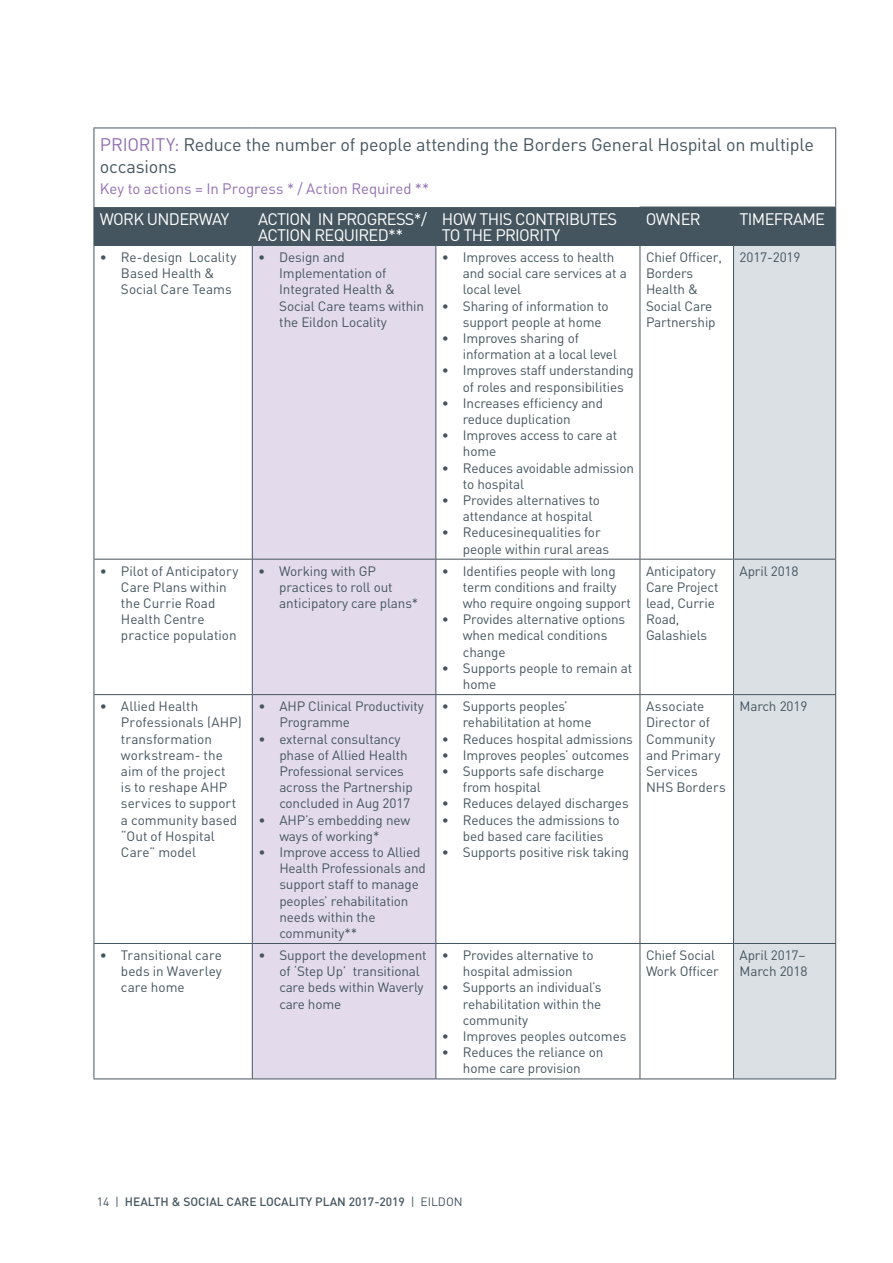
<style>
.page{position:relative;width:893px;height:1263px;background:#fff}
.page>*{position:absolute;margin:0;border:0;box-sizing:border-box;transform-origin:0 0}
.t1{font:18px/21.6px "DIN";letter-spacing:-.015em;color:#45555f}
.t2{font:16.5px/16.5px "DIN";letter-spacing:-.04em;color:#fff}
.t3{font:15px "DIN";letter-spacing:-.005em;color:#936fb0}
.t4{font:13.5px/16.2px "DIN";letter-spacing:-.01em;color:#45555f}
.t5{font:500 12px "DIN";color:#45555f}
.s1{color:#936fb0}
.s2{font-weight:400}
</style>
<div class="page">
<div style="left:95px;top:207px;width:740px;height:38px;background:#45555f"></div>
<div style="left:253px;top:246px;width:182px;height:832px;background:#e3dbec"></div>
<div style="left:734px;top:246px;width:101px;height:832px;background:#dbe0e5"></div>
<hr style="left:435px;top:207px;width:1px;height:38px;background:#45555f">
<hr style="left:640px;top:207px;width:1px;height:38px;background:#45555f">
<hr style="left:733px;top:207px;width:1px;height:38px;background:#45555f">
<hr style="left:835px;top:207px;width:1px;height:38px;background:#45555f">
<hr style="left:94px;top:245px;width:158px;height:1px;background:#45555f">
<hr style="left:252px;top:245px;width:184px;height:1px;background:#45555f">
<hr style="left:436px;top:245px;width:204px;height:1px;background:#45555f">
<hr style="left:435px;top:246px;width:1px;height:313px;background:#45555f">
<hr style="left:640px;top:245px;width:93px;height:1px;background:#45555f">
<hr style="left:640px;top:246px;width:1px;height:313px;background:#45555f">
<hr style="left:733px;top:245px;width:103px;height:1px;background:#45555f">
<hr style="left:733px;top:246px;width:1px;height:313px;background:#45555f">
<hr style="left:835px;top:246px;width:1px;height:313px;background:#45555f">
<hr style="left:94px;top:559px;width:158px;height:1px;background:#45555f">
<hr style="left:252px;top:559px;width:184px;height:1px;background:#45555f">
<hr style="left:436px;top:559px;width:204px;height:1px;background:#45555f">
<hr style="left:435px;top:559px;width:1px;height:135px;background:#45555f">
<hr style="left:640px;top:559px;width:93px;height:1px;background:#45555f">
<hr style="left:640px;top:559px;width:1px;height:135px;background:#45555f">
<hr style="left:733px;top:559px;width:103px;height:1px;background:#45555f">
<hr style="left:733px;top:559px;width:1px;height:135px;background:#45555f">
<hr style="left:835px;top:559px;width:1px;height:135px;background:#45555f">
<hr style="left:94px;top:694px;width:158px;height:1px;background:#45555f">
<hr style="left:252px;top:694px;width:184px;height:1px;background:#45555f">
<hr style="left:436px;top:694px;width:204px;height:1px;background:#45555f">
<hr style="left:435px;top:695px;width:1px;height:248px;background:#45555f">
<hr style="left:640px;top:694px;width:93px;height:1px;background:#45555f">
<hr style="left:640px;top:695px;width:1px;height:248px;background:#45555f">
<hr style="left:733px;top:694px;width:103px;height:1px;background:#45555f">
<hr style="left:733px;top:695px;width:1px;height:248px;background:#45555f">
<hr style="left:835px;top:695px;width:1px;height:248px;background:#45555f">
<hr style="left:435px;top:944px;width:1px;height:134px;background:#45555f">
<hr style="left:640px;top:944px;width:1px;height:134px;background:#45555f">
<hr style="left:733px;top:944px;width:1px;height:134px;background:#45555f">
<hr style="left:835px;top:944px;width:1px;height:134px;background:#45555f">
<hr style="left:94px;top:207px;width:1px;height:38px;background:#45555f">
<hr style="left:252px;top:207px;width:1px;height:38px;background:#45555f">
<hr style="left:640px;top:207px;width:93px;height:1px;background:#45555f">
<hr style="left:733px;top:207px;width:103px;height:1px;background:#45555f">
<hr style="left:94px;top:246px;width:1px;height:313px;background:#45555f">
<hr style="left:252px;top:246px;width:1px;height:313px;background:#45555f">
<hr style="left:94px;top:559px;width:1px;height:135px;background:#45555f">
<hr style="left:252px;top:559px;width:1px;height:135px;background:#45555f">
<hr style="left:94px;top:695px;width:1px;height:248px;background:#45555f">
<hr style="left:252px;top:695px;width:1px;height:248px;background:#45555f">
<hr style="left:94px;top:944px;width:1px;height:134px;background:#45555f">
<hr style="left:252px;top:944px;width:1px;height:134px;background:#45555f">
<hr style="left:94px;top:128px;width:158px;height:1px;background:#45555f">
<hr style="left:94px;top:128px;width:1px;height:79px;background:#45555f">
<hr style="left:252px;top:128px;width:184px;height:1px;background:#45555f">
<hr style="left:436px;top:128px;width:204px;height:1px;background:#45555f">
<hr style="left:640px;top:128px;width:93px;height:1px;background:#45555f">
<hr style="left:733px;top:128px;width:103px;height:1px;background:#45555f">
<hr style="left:835px;top:128px;width:1px;height:79px;background:#45555f">
<hr style="left:94px;top:943px;width:158px;height:1px;background:#45555f">
<hr style="left:252px;top:943px;width:184px;height:1px;background:#45555f">
<hr style="left:436px;top:943px;width:204px;height:1px;background:#45555f">
<hr style="left:640px;top:943px;width:93px;height:1px;background:#45555f">
<hr style="left:733px;top:943px;width:103px;height:1px;background:#45555f">
<hr style="left:94px;top:1078px;width:158px;height:1px;background:#45555f">
<hr style="left:252px;top:1078px;width:184px;height:1px;background:#45555f">
<hr style="left:436px;top:1078px;width:204px;height:1px;background:#45555f">
<hr style="left:640px;top:1078px;width:93px;height:1px;background:#45555f">
<hr style="left:733px;top:1078px;width:103px;height:1px;background:#45555f">
<h1 class="t1" style="left:100px;top:133px;width:716px"><span class="s1">PRIORITY:</span> Reduce the number of people attending the Borders General Hospital on multiple occasions</h1>
<p class="t3" style="left:100px;top:180px;width:331px">Key to actions = In Progress * / Action Required **</p>
<p class="t2" style="left:100px;top:210px;width:131px">WORK UNDERWAY</p>
<p class="t2" style="left:258px;top:210px;width:170px">ACTION IN PROGRESS*/<br>ACTION REQUIRED**</p>
<p class="t2" style="left:442px;top:210px;width:177px">HOW THIS CONTRIBUTES<br>TO THE PRIORITY</p>
<p class="t2" style="left:646px;top:210px;width:56px">OWNER</p>
<p class="t2" style="left:739px;top:210px;width:87px">TIMEFRAME</p>
<p class="t4" style="left:121px;top:249px;width:117px;text-indent:-21px">• Re-design Locality<br>Based Health &amp;<br>Social Care Teams</p>
<p class="t4" style="left:279px;top:249px;width:146px;text-indent:-21px">• Design and<br>Implementation of<br>Integrated Health &amp;<br>Social Care teams within the Eildon Locality</p>
<p class="t4" style="left:463px;top:249px;width:165px;text-indent:-21px">• Improves access to health and social care services at a local level</p>
<p class="t4" style="left:646px;top:249px;width:78px">Chief Officer,<br>Borders<br>Health &amp;<br>Social Care<br>Partnership</p>
<p class="t4" style="left:739px;top:249px;width:63px">2017-2019</p>
<p class="t4" style="left:463px;top:297px;width:147px;text-indent:-21px">• Sharing of information to support people at home</p>
<p class="t4" style="left:463px;top:330px;width:156px;text-indent:-21px">• Improves sharing of information at a local level</p>
<p class="t4" style="left:463px;top:362px;width:173px;text-indent:-21px">• Improves staff understanding of roles and responsibilities</p>
<p class="t4" style="left:463px;top:395px;width:142px;text-indent:-21px">• Increases efficiency and reduce duplication</p>
<p class="t4" style="left:463px;top:427px;width:156px;text-indent:-21px">• Improves access to care at home</p>
<p class="t4" style="left:463px;top:459px;width:173px;text-indent:-21px">• Reduces avoidable admission to hospital</p>
<p class="t4" style="left:463px;top:492px;width:139px;text-indent:-21px">• Provides alternatives to attendance at hospital</p>
<p class="t4" style="left:463px;top:524px;width:148px;text-indent:-21px">• Reducesinequalities for people within rural areas</p>
<p class="t4" style="left:121px;top:562px;width:119px;text-indent:-21px">• Pilot of Anticipatory<br>Care Plans within the Currie Road<br>Health Centre practice population</p>
<p class="t4" style="left:279px;top:562px;width:141px;text-indent:-21px">• Working with GP practices to roll out anticipatory care plans*</p>
<p class="t4" style="left:463px;top:562px;width:170px;text-indent:-21px">• Identifies people with long term conditions and frailty who require ongoing support</p>
<p class="t4" style="left:463px;top:611px;width:164px;text-indent:-21px">• Provides alternative options when medical conditions change</p>
<p class="t4" style="left:463px;top:660px;width:171px;text-indent:-21px">• Supports people to remain at home</p>
<p class="t4" style="left:121px;top:698px;width:122px;text-indent:-21px">• Allied Health<br>Professionals (AHP) transformation workstream- the aim of the project<br>is to reshape AHP services to support a community based “Out of Hospital<br>Care” model</p>
<p class="t4" style="left:279px;top:698px;width:146px;text-indent:-21px">• AHP Clinical Productivity<br>Programme</p>
<p class="t4" style="left:279px;top:730px;width:135px;text-indent:-21px">• external consultancy phase of Allied Health<br>Professional services across the Partnership concluded in Aug 2017</p>
<p class="t4" style="left:279px;top:811px;width:132px;text-indent:-21px">• AHP’s embedding new ways of working*</p>
<p class="t4" style="left:279px;top:844px;width:148px;text-indent:-21px">• Improve access to Allied<br>Health Professionals and support staff to manage peoples’ rehabilitation needs within the community**</p>
<p class="t4" style="left:463px;top:698px;width:130px;text-indent:-21px">• Supports peoples’ rehabilitation at home</p>
<p class="t4" style="left:442px;top:730px;width:192px">• Reduces hospital admissions</p>
<p class="t4" style="left:442px;top:746px;width:189px">• Improves peoples’ outcomes</p>
<p class="t4" style="left:463px;top:763px;width:143px;text-indent:-21px">• Supports safe discharge from hospital</p>
<p class="t4" style="left:442px;top:795px;width:188px">• Reduces delayed discharges</p>
<p class="t4" style="left:442px;top:811px;width:179px;text-align:center">• Reduces the admissions to bed based care facilities</p>
<p class="t4" style="left:442px;top:844px;width:189px">• Supports positive risk taking</p>
<p class="t4" style="left:121px;top:947px;width:103px;text-align:justify;text-indent:-21px">• Transitional care beds in Waverley care home</p>
<p class="t4" style="left:279px;top:947px;width:149px;text-indent:-21px">• Support the development of ‘Step Up’ transitional care beds within Waverly care home</p>
<p class="t4" style="left:442px;top:947px;width:153px;text-align:center">• Provides alternative to hospital admission</p>
<p class="t4" style="left:463px;top:979px;width:140px;text-align:justify;text-indent:-21px">• Supports an individual’s rehabilitation within the community</p>
<p class="t4" style="left:442px;top:1028px;width:186px">• Improves peoples outcomes</p>
<p class="t4" style="left:442px;top:1044px;width:163px;text-align:center">• Reduces the reliance on home care provision</p>
<p class="t4" style="left:646px;top:562px;width:74px">Anticipatory<br>Care Project lead, Currie<br>Road,<br>Galashiels</p>
<p class="t4" style="left:739px;top:562px;width:61px">April 2018</p>
<p class="t4" style="left:646px;top:698px;width:81px">Associate<br>Director of<br>Community and Primary<br>Services<br>NHS Borders</p>
<p class="t4" style="left:740px;top:698px;width:69px">March 2019</p>
<p class="t4" style="left:646px;top:947px;width:74px">Chief Social<br>Work Officer</p>
<p class="t4" style="left:740px;top:947px;width:69px">April 2017–<br>March 2018</p>
<p class="t5" style="left:97px;top:1194px;width:367px"><span class="s2">14 |</span> HEALTH &amp; SOCIAL CARE LOCALITY PLAN 2017-2019 <span class="s2">| EILDON</span></p>
</div>
